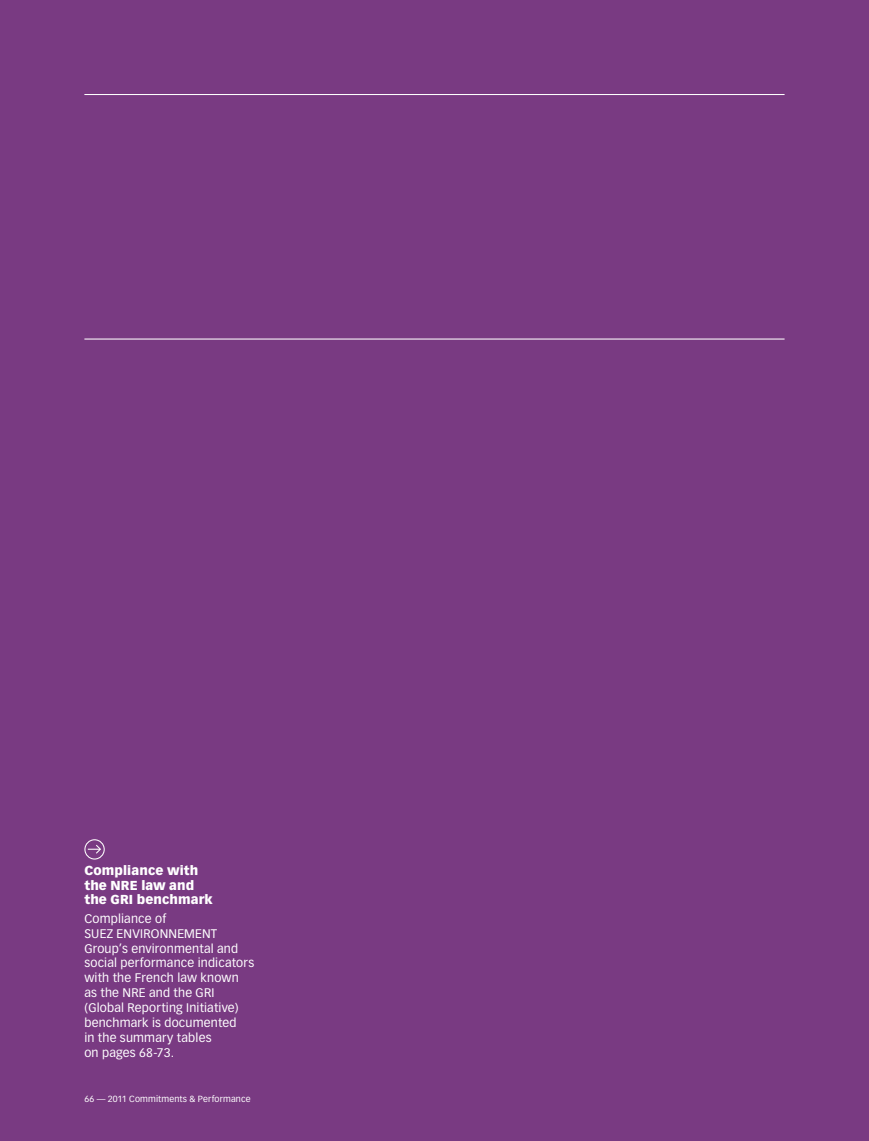
<style>
.page{position:relative;width:869px;height:1141px;background:#fff}
.page>*{position:absolute;margin:0;border:0;box-sizing:border-box;transform-origin:0 0}
.t1{font:900 12.78px/14.9px "Vectora LH";letter-spacing:.01em;color:#fff}
.t2{font:12.25px/14.9px "Vectora LH";letter-spacing:.015em;color:#fff}
.t3{font:8.75px "Vectora LH";letter-spacing:.015em;color:#fff}
</style>
<div class="page">
<div style="left:0;top:0;width:868px;height:1141px;background:#793a82"></div>
<div style="left:84px;top:839px;width:21px;height:21px;border:1px solid #fff;border-radius:50%"></div>
<svg style="left:88px;top:844px;width:13px;height:10px"></svg>
<hr style="left:84px;top:94px;width:700px;height:1px;background:#fff">
<hr style="left:84px;top:339px;width:700px;height:1px;background:#fff">
<p class="t1" style="left:84px;top:863px;width:130px">Compliance with the NRE law and the GRI benchmark</p>
<p class="t2" style="left:84px;top:912px;width:171px">Compliance of<br>SUEZ ENVIRONNEMENT<br>Group’s environmental and social performance indicators with the French law known as the NRE and the GRI (Global Reporting Initiative) benchmark is documented<br>in the summary tables<br>on pages 68-73.</p>
<p class="t3" style="left:84px;top:1095px;width:168px">66 — 2011 Commitments &amp; Performance</p>
</div>
